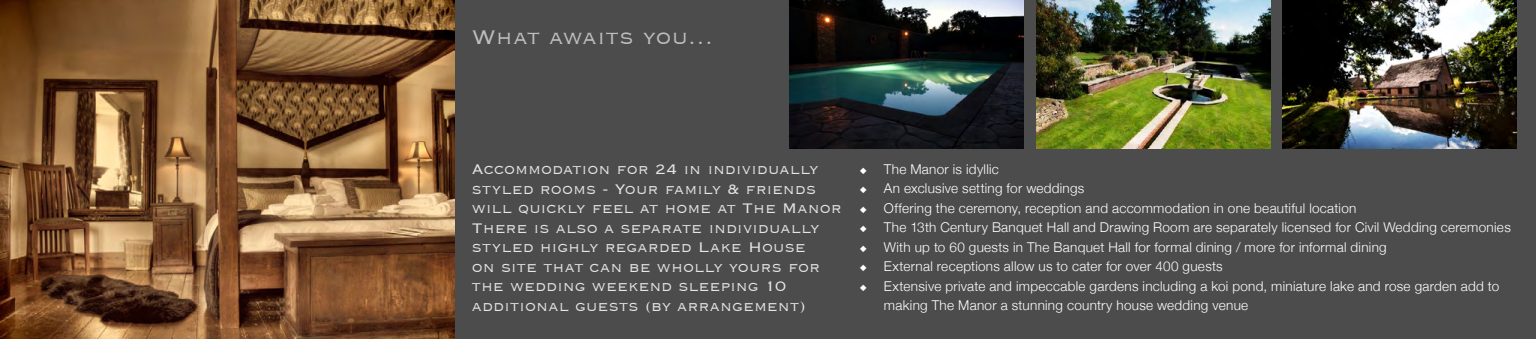
<style>
.page{position:relative;width:1536px;height:339px;background:#4c4c4c}
.page>*{position:absolute;margin:0;border:0;box-sizing:border-box;transform-origin:0 0}
.t1{font:300 25.5px "Copperplate";letter-spacing:.005em;color:#bfbfbf}
.t2{font:300 18px/19.5px "Copperplate";color:#e6e6e6}
.t3{font:300 13.5px/19.5px "Helvetica Neue";letter-spacing:.02em;color:#fff}
</style>
<div class="page">
<img style="left:0;top:0;width:454px;height:339px">
<img style="left:789px;top:0;width:234px;height:149px">
<img style="left:1283px;top:0;width:234px;height:149px">
<img style="left:1036px;top:0;width:234px;height:149px">
<h1 class="t1" style="left:472px;top:21px;width:243px">What awaits you…</h1>
<p class="t2" style="left:472px;top:158px;width:372px">Accommodation for 24 in individually styled rooms - Your family &amp; friends will quickly feel at home at The Manor There is also a separate individually styled highly regarded Lake House<br>on site that can be wholly yours for the wedding weekend sleeping 10 additional guests (by arrangement)</p>
<p class="t3" style="left:860px;top:159px;width:141px">◆ The Manor is idyllic</p>
<p class="t3" style="left:860px;top:178px;width:226px">◆ An exclusive setting for weddings</p>
<p class="t3" style="left:860px;top:198px;width:498px">◆ Offering the ceremony, reception and accommodation in one beautiful location</p>
<p class="t3" style="left:860px;top:217px;width:652px">◆ The 13th Century Banquet Hall and Drawing Room are separately licensed for Civil Wedding ceremonies</p>
<p class="t3" style="left:860px;top:237px;width:528px">◆ With up to 60 guests in The Banquet Hall for formal dining / more for informal dining</p>
<p class="t3" style="left:860px;top:256px;width:364px">◆ External receptions allow us to cater for over 400 guests</p>
<p class="t3" style="left:884px;top:276px;width:617px;text-indent:-24px">◆ Extensive private and impeccable gardens including a koi pond, miniature lake and rose garden add to making The Manor a stunning country house wedding venue</p>
</div>
